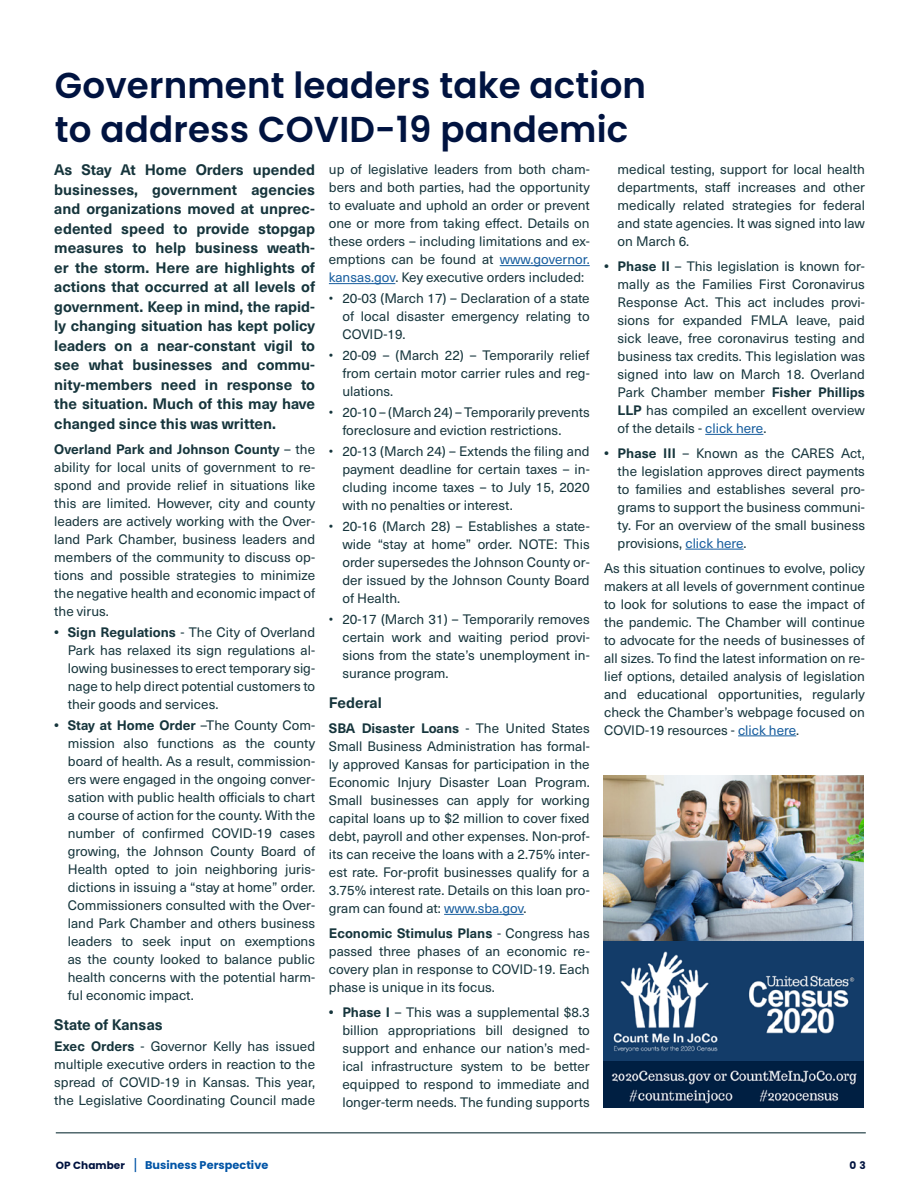
<style>
.page{position:relative;width:918px;height:1188px;background:#fff}
.page>*{position:absolute;margin:0;border:0;box-sizing:border-box;transform-origin:0 0}
.Headline{font:600 36px/43.5px "Poppins";letter-spacing:.005em;color:#001340}
.t1{font:700 15px/19.5px "Neue Haas Unica W1 G";color:#16353c;text-align:justify}
.t2{font:13.5px/18px "Neue Haas Unica W1 G";color:#16353c;text-align:justify}
.t3{font:700 11.25px "Poppins";letter-spacing:.005em;color:#0154a6}
.t4{font:700 10.5px "Poppins";color:#001340}
.s1{font-weight:700}
.s2{color:#175d9e}
.s3{font-size:10.5px;color:#001340}
.s4{font-family:"Neue Haas Unica W1 G";font-weight:400;font-size:15px}
</style>
<div class="page">
<hr style="left:56px;top:1132px;width:810px;height:1px;background:#16353c">
<hr style="left:500px;top:265px;width:90px;height:1px;background:#175d9e">
<hr style="left:329px;top:283px;width:66px;height:1px;background:#175d9e">
<hr style="left:444px;top:914px;width:80px;height:1px;background:#175d9e">
<hr style="left:705px;top:434px;width:58px;height:1px;background:#175d9e">
<hr style="left:685px;top:549px;width:59px;height:1px;background:#175d9e">
<hr style="left:738px;top:736px;width:58px;height:1px;background:#175d9e">
<img style="left:604px;top:940px;width:260px;height:167px">
<img style="left:604px;top:775px;width:260px;height:165px">
<p class="Headline" style="left:55px;top:64px;width:593px">Government leaders take action to address COVID-19 pandemic</p>
<p class="t1" style="left:54px;top:159px;width:262px">As Stay At Home Orders upended businesses, government agencies and organizations moved at unprec&shy;edented speed to provide stopgap measures to help business weath&shy;er the storm. Here are highlights of actions that occurred at all levels of government. Keep in mind, the rapid&shy;ly changing situation has kept policy leaders on a near-constant vigil to see what businesses and commu&shy;nity-members need in response to the situation. Much of this may have changed since this was written.</p>
<p class="t2" style="left:54px;top:439px;width:262px"><span class="s1">Overland Park and Johnson County</span> – the ability for local units of government to re&shy;spond and provide relief in situations like this are limited. However, city and county leaders are actively working with the Over&shy;land Park Chamber, business leaders and members of the community to discuss op&shy;tions and possible strategies to minimize the negative health and economic impact of the virus.</p>
<p class="t2" style="left:68px;top:622px;width:249px;text-indent:-14px"><span class="s1">• Sign Regulations</span> - The City of Overland Park has relaxed its sign regulations al&shy;lowing businesses to erect temporary sig&shy;nage to help direct potential customers to their goods and services.</p>
<p class="t2" style="left:68px;top:715px;width:249px;text-indent:-14px"><span class="s1">• Stay at Home Order</span> –The County Com&shy;mission also functions as the county board of health. As a result, commission&shy;ers were engaged in the ongoing conver&shy;sation with public health officials to chart a course of action for the county. With the number of confirmed COVID-19 cases growing, the Johnson County Board of Health opted to join neighboring juris&shy;dictions in issuing a “stay at home” order.<br>Commissioners consulted with the Over&shy;land Park Chamber and others business leaders to seek input on exemptions as the county looked to balance public health concerns with the potential harm&shy;ful economic impact.</p>
<p class="t1" style="left:54px;top:1014px;width:110px">State of Kansas</p>
<p class="t2" style="left:54px;top:1036px;width:262px"><span class="s1">Exec Orders</span> - Governor Kelly has issued multiple executive orders in reaction to the spread of COVID-19 in Kansas. This year, the Legislative Coordinating Council made</p>
<p class="t2" style="left:329px;top:160px;width:262px">up of legislative leaders from both cham&shy;bers and both parties, had the opportunity to evaluate and uphold an order or prevent one or more from taking effect. Details on these orders – including limitations and ex&shy;emptions can be found at <span class="s2">www.governor. kansas.gov</span>. Key executive orders included:</p>
<p class="t2" style="left:342px;top:289px;width:249px;text-indent:-14px">• 20-03 (March 17) – Declaration of a state of local disaster emergency relating to COVID-19.</p>
<p class="t2" style="left:342px;top:346px;width:249px;text-indent:-14px">• 20-09 – (March 22) – Temporarily relief from certain motor carrier rules and reg&shy;ulations.</p>
<p class="t2" style="left:342px;top:403px;width:249px;text-indent:-14px">• 20-10 – (March 24) – Temporarily prevents foreclosure and eviction restrictions.</p>
<p class="t2" style="left:342px;top:442px;width:249px;text-indent:-14px">• 20-13 (March 24) – Extends the filing and payment deadline for certain taxes – in&shy;cluding income taxes – to July 15, 2020 with no penalties or interest.</p>
<p class="t2" style="left:342px;top:517px;width:249px;text-indent:-14px">• 20-16 (March 28) – Establishes a state&shy;wide “stay at home” order. NOTE: This order supersedes the Johnson County or&shy;der issued by the Johnson County Board of Health.</p>
<p class="t2" style="left:342px;top:610px;width:249px;text-indent:-14px">• 20-17 (March 31) – Temporarily removes certain work and waiting period provi&shy;sions from the state’s unemployment in&shy;surance program.</p>
<p class="t1" style="left:329px;top:692px;width:54px">Federal</p>
<p class="t2" style="left:329px;top:719px;width:262px"><span class="s1">SBA Disaster Loans</span> - The United States Small Business Administration has formal&shy;ly approved Kansas for participation in the Economic Injury Disaster Loan Program.<br>Small businesses can apply for working capital loans up to $2 million to cover fixed debt, payroll and other expenses. Non-prof&shy;its can receive the loans with a 2.75% inter&shy;est rate. For-profit businesses qualify for a 3.75% interest rate. Details on this loan pro&shy;gram can found at: <span class="s2">www.sba.gov</span>.</p>
<p class="t2" style="left:329px;top:923px;width:262px"><span class="s1">Economic Stimulus Plans</span> - Congress has passed three phases of an economic re&shy;covery plan in response to COVID-19. Each phase is unique in its focus.</p>
<p class="t2" style="left:342px;top:1002px;width:249px;text-indent:-14px"><span class="s1">• Phase I</span> – This was a supplemental $8.3 billion appropriations bill designed to support and enhance our nation’s med&shy;ical infrastructure system to be better equipped to respond to immediate and longer-term needs. The funding supports</p>
<p class="t2" style="left:618px;top:160px;width:249px">medical testing, support for local health departments, staff increases and other medically related strategies for federal and state agencies. It was signed into law on March 6.</p>
<p class="t2" style="left:618px;top:257px;width:249px;text-indent:-14px"><span class="s1">• Phase II</span> – This legislation is known for&shy;mally as the Families First Coronavirus Response Act. This act includes provi&shy;sions for expanded FMLA leave, paid sick leave, free coronavirus testing and business tax credits. This legislation was signed into law on March 18. Overland Park Chamber member <span class="s1">Fisher Phillips LLP</span> has compiled an excellent overview of the details - <span class="s2">click here</span>.</p>
<p class="t2" style="left:618px;top:443px;width:249px;text-indent:-14px"><span class="s1">• Phase III</span> – Known as the CARES Act, the legislation approves direct payments to families and establishes several pro&shy;grams to support the business communi&shy;ty. For an overview of the small business provisions, <span class="s2">click here</span>.</p>
<p class="t2" style="left:604px;top:558px;width:262px">As this situation continues to evolve, policy makers at all levels of government continue to look for solutions to ease the impact of the pandemic. The Chamber will continue to advocate for the needs of businesses of all sizes. To find the latest information on re&shy;lief options, detailed analysis of legislation and educational opportunities, regularly check the Chamber’s webpage focused on COVID-19 resources - <span class="s2">click here</span>.</p>
<p class="t3" style="left:56px;top:1159px;width:214px"><span class="s3">OP Chamber</span> <span class="s4">|</span> Business Perspective</p>
<p class="t4" style="left:850px;top:1160px;width:18px">0 3</p>
</div>
